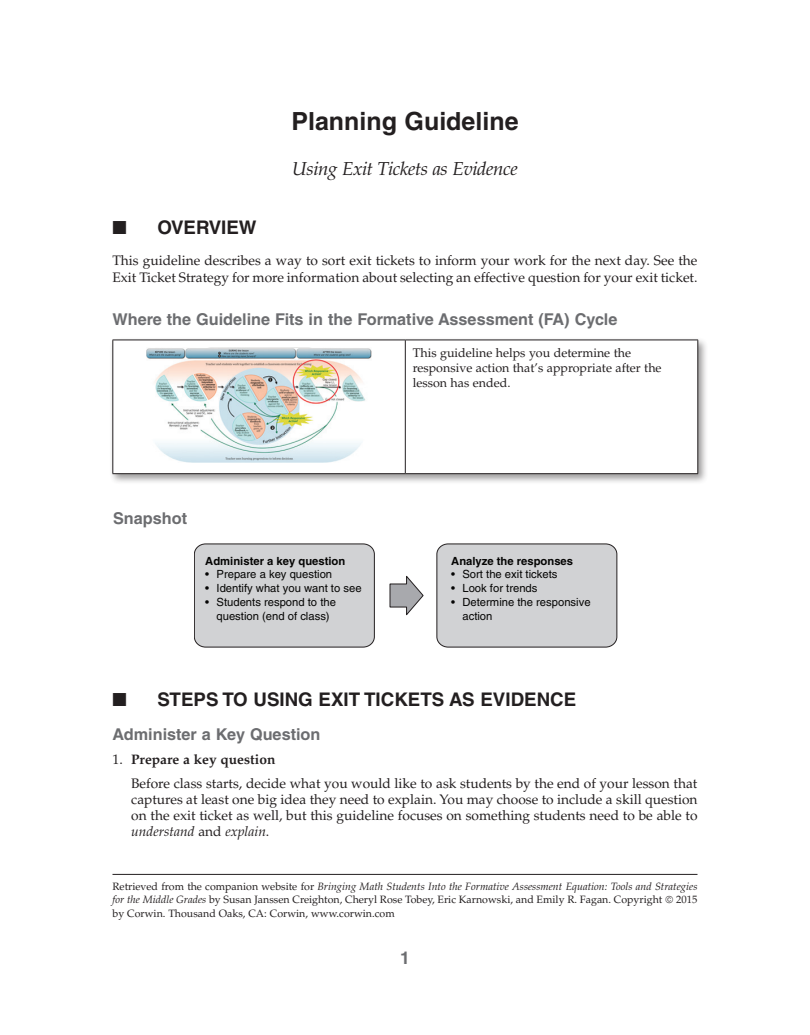
<style>
.page{position:relative;width:810px;height:1035px;background:#fff}
.page>*{position:absolute;margin:0;border:0;box-sizing:border-box;transform-origin:0 0}
.Heading_1__OP{font:700 25px "Helvetica LT Std";color:#231f20}
.Heading_1{font:700 18.75px "Helvetica LT Std";color:#231f20}
.CST{font:italic 18.75px "Palatino LT Std";letter-spacing:-.02em;color:#231f20}
.Page_Number_RH_Right{font:700 17.5px "Helvetica LT Std";color:#6c6d70}
.t1{font:700 16.25px "Helvetica LT Std";color:#6c6d70}
.TEXT{font:13.75px/16.2px "Palatino LT Std";color:#231f20}
.activity_head{font:700 13.75px "Palatino LT Std";color:#231f20}
.Table_Text{font:12.5px/15px "Palatino LT Std";color:#231f20}
.t2{font:11.25px/13.8px "Helvetica LT Std";color:#050504;text-align:center}
.t3{font:700 11.25px "Helvetica LT Std";color:#050504}
.Source_Note{font:10.62px/13.8px "Palatino LT Std";color:#231f20}
.s1{font-weight:400}
.s2{font-style:italic}
</style>
<div class="page">
<div style="left:109px;top:337px;width:600px;height:148px;background:#231f20;opacity:.45"></div>
<svg style="left:113px;top:341px;width:585px;height:132px"></svg>
<hr style="left:112px;top:340px;width:293px;height:1px;background:#231f20">
<hr style="left:112px;top:340px;width:1px;height:133px;background:#231f20">
<hr style="left:405px;top:340px;width:293px;height:1px;background:#231f20">
<hr style="left:405px;top:340px;width:1px;height:133px;background:#231f20">
<hr style="left:698px;top:340px;width:1px;height:133px;background:#231f20">
<hr style="left:112px;top:473px;width:293px;height:1px;background:#231f20">
<hr style="left:405px;top:473px;width:293px;height:1px;background:#231f20">
<img style="left:147px;top:347px;width:225px;height:115px">
<div style="left:194px;top:544px;width:180px;height:103px;background:#d1d2d4;border-radius:11px"></div>
<div style="left:194px;top:544px;width:181px;height:103px;border:1px solid #231f20;border-radius:11px"></div>
<svg style="left:389px;top:575px;width:35px;height:41px"></svg>
<div style="left:437px;top:544px;width:180px;height:103px;background:#d1d2d4;border-radius:11px"></div>
<div style="left:437px;top:544px;width:180px;height:103px;border:1px solid #231f20;border-radius:11px"></div>
<hr style="left:112px;top:874px;width:586px;height:1px;background:#231f20">
<p class="Heading_1__OP" style="left:291px;top:106px;width:229px">Planning Guideline</p>
<p class="CST" style="left:292px;top:158px;width:227px">Using Exit Tickets as Evidence</p>
<p class="Heading_1" style="left:112px;top:216px;width:146px">■ OVERVIEW</p>
<p class="TEXT" style="left:112px;top:253px;width:587px">This guideline describes a way to sort exit tickets to inform your work for the next day. See the<br>Exit Ticket Strategy for more information about selecting an effective question for your exit ticket.</p>
<h2 class="t1" style="left:112px;top:310px;width:506px">Where the Guideline Fits in the Formative Assessment (FA) Cycle</h2>
<p class="Table_Text" style="left:413px;top:345px;width:250px">This guideline helps you determine the responsive action that’s appropriate after the lesson has ended.</p>
<h2 class="t1" style="left:113px;top:508px;width:76px">Snapshot</h2>
<p class="t3" style="left:205px;top:554px;width:142px">Administer a key question</p>
<p class="t2" style="left:205px;top:567px;width:128px">• Prepare a key question</p>
<p class="t2" style="left:205px;top:581px;width:158px">• Identify what you want to see</p>
<p class="t2" style="left:205px;top:595px;width:132px">• Students respond to the question (end of class)</p>
<p class="t3" style="left:451px;top:554px;width:123px">Analyze the responses</p>
<p class="t2" style="left:451px;top:567px;width:108px">• Sort the exit tickets</p>
<p class="t2" style="left:451px;top:581px;width:88px">• Look for trends</p>
<p class="t2" style="left:462px;top:595px;width:130px;text-align:left;text-indent:-11px">• Determine the responsive action</p>
<p class="Heading_1" style="left:112px;top:688px;width:465px">■ STEPS TO USING EXIT TICKETS AS EVIDENCE</p>
<h2 class="t1" style="left:112px;top:724px;width:209px">Administer a Key Question</h2>
<p class="activity_head" style="left:112px;top:751px;width:165px"><span class="s1">1.</span> Prepare a key question</p>
<p class="TEXT" style="left:131px;top:775px;width:568px;text-align:justify">Before class starts, decide what you would like to ask students by the end of your lesson that captures at least one big idea they need to explain. You may choose to include a skill question on the exit ticket as well, but this guideline focuses on something students need to be able to <span class="s2">understand</span> and <span class="s2">explain</span>.</p>
<p class="Source_Note" style="left:112px;top:879px;width:587px">Retrieved from the companion website for <span class="s2">Bringing Math Students Into the Formative Assessment Equation: Tools and Strategies for the Middle Grades</span> by Susan Janssen Creighton, Cheryl Rose Tobey, Eric Karnowski, and Emily R. Fagan. Copyright</p>
<p class="Source_Note" style="left:676px;top:893px;width:23px">2015</p>
<p class="Source_Note" style="left:112px;top:907px;width:284px">by Corwin. Thousand Oaks, CA: Corwin, www.corwin.com</p>
<p class="Page_Number_RH_Right" style="left:400px;top:947px;width:11px">1</p>
</div>
